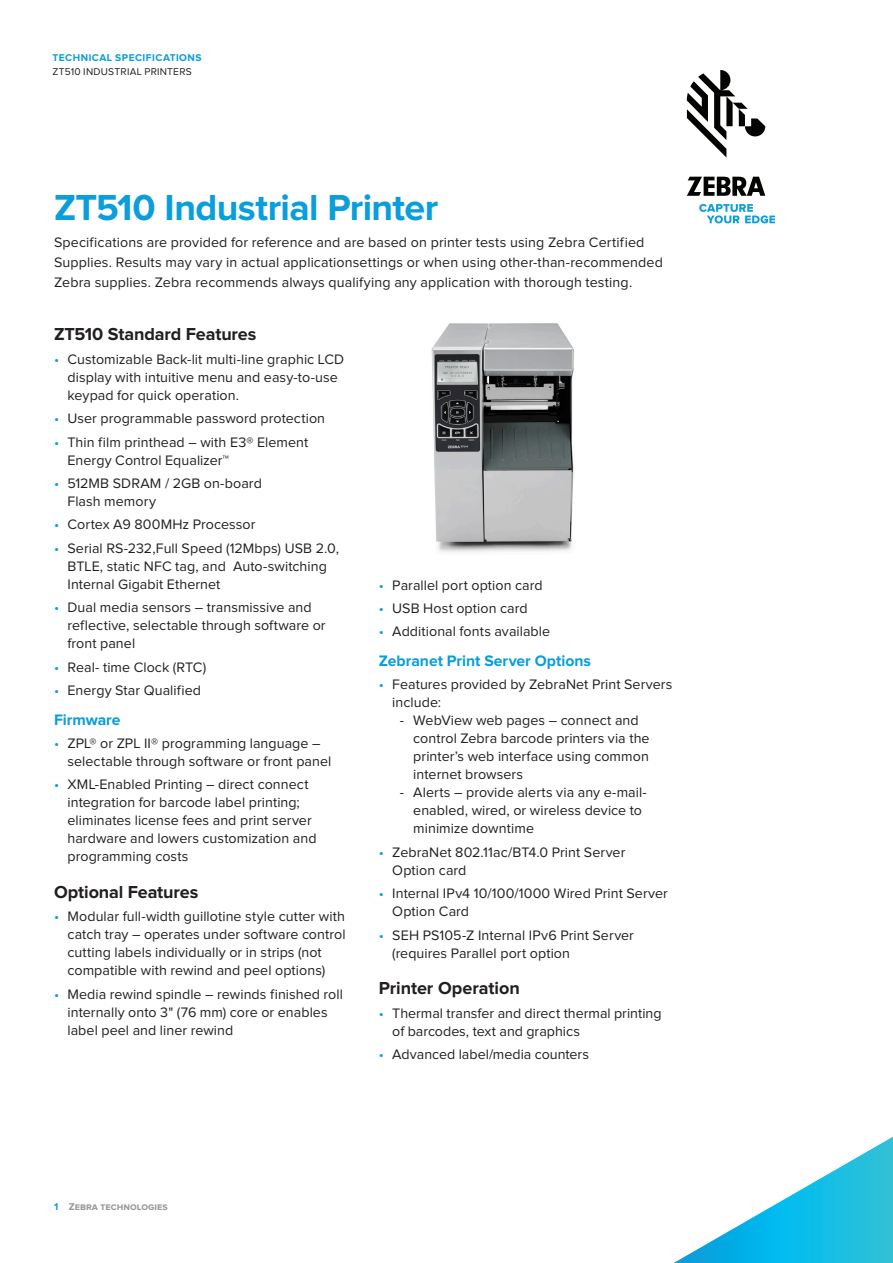
<style>
.page{position:relative;width:893px;height:1263px;background:#fff}
.page>*{position:absolute;margin:0;border:0;box-sizing:border-box;transform-origin:0 0}
.t1{font:700 37.5px "Proxima Nova";letter-spacing:-.02em;color:#0a9edb}
.t2{font:700 18px "Proxima Nova";letter-spacing:-.01em;color:#231f20}
.t3{font:700 15.75px "Proxima Nova";letter-spacing:-.005em;color:#0a9edb}
.t4{font:14.25px/18px "Proxima Nova";letter-spacing:.005em;color:#231f20}
.t5{font:700 10.2px "Proxima Nova";letter-spacing:.045em;color:#0a9edb}
.t6{font:10.2px "Proxima Nova";letter-spacing:.025em;color:#231f20}
.t7{font:700 10.2px "Proxima Nova";color:#989999}
.s1{color:#0a9edb}
</style>
<div class="page">
<img style="left:431px;top:323px;width:143px;height:229px">
<svg style="left:687px;top:70px;width:78px;height:88px"></svg>
<svg style="left:687px;top:177px;width:78px;height:19px"></svg>
<svg style="left:699px;top:204px;width:76px;height:19px"></svg>
<svg style="left:674px;top:1137px;width:219px;height:126px"></svg>
<p class="t5" style="left:53px;top:53px;width:151px">TECHNICAL SPECIFICATIONS</p>
<p class="t6" style="left:53px;top:67px;width:141px">ZT510 INDUSTRIAL PRINTERS</p>
<h1 class="t1" style="left:54px;top:190px;width:386px">ZT510 Industrial Printer</h1>
<p class="t4" style="left:54px;top:233px;width:610px;line-height:20.2px">Specifications are provided for reference and are based on printer tests using Zebra Certified<br>Supplies. Results may vary in actual applicationsettings or when using other-than-recommended<br>Zebra supplies. Zebra recommends always qualifying any application with thorough testing.</p>
<p class="t2" style="left:54px;top:326px;width:204px">ZT510 Standard Features</p>
<p class="t4" style="left:68px;top:351px;width:278px;text-indent:-14px"><span class="s1">•</span> Customizable Back-lit multi-line graphic LCD display with intuitive menu and easy-to-use keypad for quick operation.</p>
<p class="t4" style="left:54px;top:410px;width:273px"><span class="s1">•</span> User programmable password protection</p>
<p class="t4" style="left:68px;top:433px;width:242px;text-indent:-14px"><span class="s1">•</span> Thin film printhead – with E3® Element<br>Energy Control Equalizer™</p>
<p class="t4" style="left:68px;top:475px;width:196px;text-indent:-14px"><span class="s1">•</span> 512MB SDRAM / 2GB on-board<br>Flash memory</p>
<p class="t4" style="left:54px;top:516px;width:203px"><span class="s1">•</span> Cortex A9 800MHz Processor</p>
<p class="t4" style="left:68px;top:540px;width:273px;text-indent:-14px"><span class="s1">•</span> Serial RS-232,Full Speed (12Mbps) USB 2.0,<br>BTLE, static NFC tag, and Auto-switching<br>Internal Gigabit Ethernet</p>
<p class="t4" style="left:68px;top:599px;width:260px;text-indent:-14px"><span class="s1">•</span> Dual media sensors – transmissive and reflective, selectable through software or front panel</p>
<p class="t4" style="left:54px;top:658px;width:154px"><span class="s1">•</span> Real- time Clock (RTC)</p>
<p class="t4" style="left:54px;top:682px;width:149px"><span class="s1">•</span> Energy Star Qualified</p>
<p class="t3" style="left:54px;top:712px;width:68px">Firmware</p>
<p class="t4" style="left:68px;top:735px;width:265px;text-indent:-14px"><span class="s1">•</span> ZPL® or ZPL II® programming language – selectable through software or front panel</p>
<p class="t4" style="left:68px;top:776px;width:251px;text-indent:-14px"><span class="s1">•</span> XML-Enabled Printing – direct connect integration for barcode label printing; eliminates license fees and print server hardware and lowers customization and programming costs</p>
<p class="t2" style="left:54px;top:883px;width:146px">Optional Features</p>
<p class="t4" style="left:68px;top:908px;width:280px;text-indent:-14px"><span class="s1">•</span> Modular full-width guillotine style cutter with catch tray – operates under software control cutting labels individually or in strips (not compatible with rewind and peel options)</p>
<p class="t4" style="left:68px;top:985px;width:277px;text-indent:-14px"><span class="s1">•</span> Media rewind spindle – rewinds finished roll internally onto 3" (76 mm) core or enables label peel and liner rewind</p>
<p class="t4" style="left:379px;top:576px;width:165px"><span class="s1">•</span> Parallel port option card</p>
<p class="t4" style="left:379px;top:600px;width:150px"><span class="s1">•</span> USB Host option card</p>
<p class="t4" style="left:379px;top:623px;width:173px"><span class="s1">•</span> Additional fonts available</p>
<p class="t3" style="left:379px;top:654px;width:214px">Zebranet Print Server Options</p>
<p class="t4" style="left:392px;top:676px;width:282px;text-indent:-14px"><span class="s1">•</span> Features provided by ZebraNet Print Servers include:</p>
<p class="t4" style="left:413px;top:712px;width:238px;text-indent:-14px">- WebView web pages – connect and control Zebra barcode printers via the printer’s web interface using common internet browsers</p>
<p class="t4" style="left:413px;top:784px;width:235px;text-indent:-14px">- Alerts – provide alerts via any e-mail&shy;enabled, wired, or wireless device to minimize downtime</p>
<p class="t4" style="left:392px;top:844px;width:235px;text-indent:-14px"><span class="s1">•</span> ZebraNet 802.11ac/BT4.0 Print Server<br>Option card</p>
<p class="t4" style="left:392px;top:885px;width:277px;text-indent:-14px"><span class="s1">•</span> Internal IPv4 10/100/1000 Wired Print Server<br>Option Card</p>
<p class="t4" style="left:392px;top:926px;width:243px;text-indent:-14px"><span class="s1">•</span> SEH PS105-Z Internal IPv6 Print Server (requires Parallel port option</p>
<p class="t2" style="left:379px;top:980px;width:143px">Printer Operation</p>
<p class="t4" style="left:392px;top:1004px;width:271px;text-indent:-14px"><span class="s1">•</span> Thermal transfer and direct thermal printing of barcodes, text and graphics</p>
<p class="t4" style="left:379px;top:1046px;width:212px"><span class="s1">•</span> Advanced label/media counters</p>
<p class="t7" style="left:54px;top:1202px;width:115px"><span class="s1">1</span> Zebra technologies</p>
</div>
